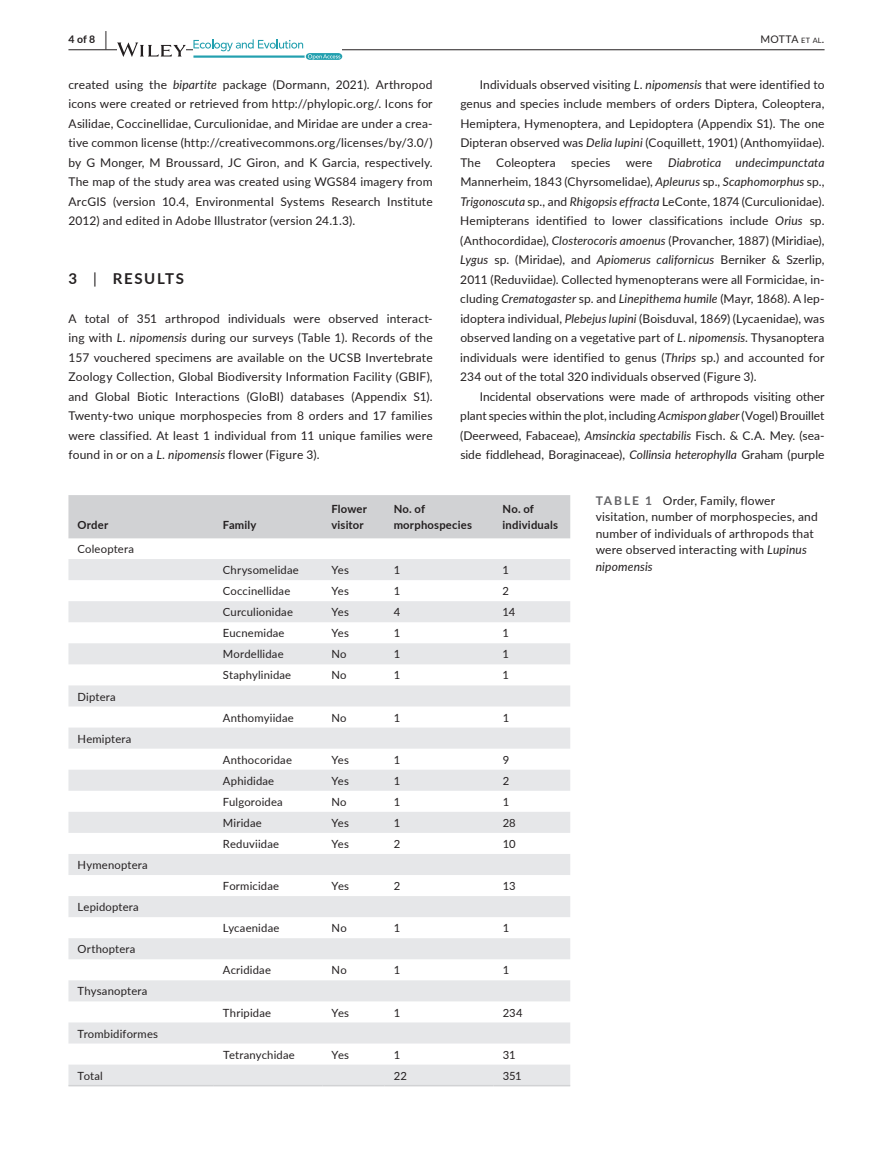
<style>
.page{position:relative;width:893px;height:1174px;background:#fff}
.page>*{position:absolute;margin:0;border:0;box-sizing:border-box;transform-origin:0 0}
.t1{font:700 15px "Lato";letter-spacing:.105em;color:#231f20}
.t2{font:12px/19.5px "Lato";letter-spacing:.01em;color:#231f20;text-align:justify}
.t3{font:11.25px "Lato";letter-spacing:.015em;color:#231f20}
.t4{font:700 11.25px/15.8px "Lato";letter-spacing:.02em;color:#231f20}
.t5{font:10.5px "Lato";letter-spacing:.005em;color:#231f20}
.t6{font:700 10.5px "Lato";color:#231f20}
.s1{font-size:19.5px}
.s2{font-size:7.35px}
.s3{font-style:italic}
.s4{font-weight:400}
.s5{font-weight:700;color:#636366}
</style>
<div class="page">
<hr style="left:68px;top:49px;width:756px;height:1px;background:#231f20">
<svg style="left:117px;top:42px;width:69px;height:15px"></svg>
<svg style="left:193px;top:39px;width:149px;height:21px"></svg>
<div style="left:68px;top:495px;width:502px;height:43px;background:#d1d2d4"></div>
<svg style="left:68px;top:559px;width:502px;height:525px;fill:#eaebed"></svg>
<hr style="left:68px;top:1084px;width:146px;height:2px;background:#d1d2d4">
<hr style="left:214px;top:1084px;width:108px;height:2px;background:#d1d2d4">
<hr style="left:322px;top:1084px;width:63px;height:2px;background:#d1d2d4">
<hr style="left:385px;top:1084px;width:109px;height:2px;background:#d1d2d4">
<hr style="left:494px;top:1084px;width:76px;height:2px;background:#d1d2d4">
<p class="t6" style="left:68px;top:31px;width:40px">4 of 8 <span class="s1">|</span></p>
<p class="t5" style="left:761px;top:31px;width:65px">MOTTA <span class="s2">et al</span>.</p>
<p class="t2" style="left:68px;top:74px;width:366px">created using the <span class="s3">bipartite</span> package (Dormann, 2021). Arthropod icons were created or retrieved from http://phylopic.org/. Icons for Asilidae, Coccinellidae, Curculionidae, and Miridae are under a crea&shy;tive common license (http://creativecommons.org/licenses/by/3.0/) by G Monger, M Broussard, JC Giron, and K Garcia, respectively.<br>The map of the study area was created using WGS84 imagery from ArcGIS (version 10.4, Environmental Systems Research Institute 2012) and edited in Adobe Illustrator (version 24.1.3).</p>
<p class="t2" style="left:460px;top:74px;width:366px;text-indent:20px">Individuals observed visiting <span class="s3">L</span>. <span class="s3">nipomensis</span> that were identified to genus and species include members of orders Diptera, Coleoptera, Hemiptera, Hymenoptera, and Lepidoptera (Appendix S1). The one Dipteran observed was <span class="s3">Delia lupini</span> (Coquillett, 1901) (Anthomyiidae).<br>The</p>
<p class="t2" style="left:460px;top:152px;width:366px;text-indent:208px"><span class="s3">Diabrotica undecimpunctata </span>Mannerheim, 1843 (Chyrsomelidae), <span class="s3">Apleurus</span> sp., <span class="s3">Scaphomorphus</span> sp., <span class="s3">Trigonoscuta</span> sp., and <span class="s3">Rhigopsis effracta</span> LeConte, 1874 (Curculionidae).<br>Hemipterans identified to lower classifications include <span class="s3">Orius</span> sp. (Anthocordidae), <span class="s3">Closterocoris amoenus</span> (Provancher, 1887) (Miridiae), <span class="s3">Lygus</span> sp. (Miridae), and <span class="s3">Apiomerus californicus</span> Berniker &amp; Szerlip, 2011 (Reduviidae). Collected hymenopterans were all Formicidae, in&shy;cluding <span class="s3">Crematogaster</span> sp. and <span class="s3">Linepithema humile</span> (Mayr, 1868). A lep&shy;idoptera individual, <span class="s3">Plebejus lupini</span> (Boisduval, 1869) (Lycaenidae), was observed landing on a vegetative part of <span class="s3">L</span>. <span class="s3">nipomensis</span>. Thysanoptera individuals were identified to genus (<span class="s3">Thrips</span> sp.) and accounted for 234 out of the total 320 individuals observed (Figure 3).</p>
<p class="t2" style="left:460px;top:386px;width:366px;text-indent:20px">Incidental observations were made of arthropods visiting other plant species within the plot, including <span class="s3">Acmispon glaber</span> (Vogel) Brouillet (Deerweed, Fabaceae), <span class="s3">Amsinckia spectabilis</span> Fisch. &amp; C.A. Mey. (sea&shy;side fiddlehead, Boraginaceae), <span class="s3">Collinsia heterophylla</span> Graham (purple</p>
<p class="t2" style="left:496px;top:152px;width:61px">Coleoptera</p>
<p class="t2" style="left:571px;top:152px;width:41px">species</p>
<p class="t2" style="left:626px;top:152px;width:28px">were</p>
<p class="t1" style="left:68px;top:267px;width:117px">3 <span class="s4">|</span> RESULTS</p>
<p class="t2" style="left:68px;top:308px;width:366px">A total of 351 arthropod individuals were observed interact&shy;ing with <span class="s3">L</span>. <span class="s3">nipomensis</span> during our surveys (Table 1). Records of the 157 vouchered specimens are available on the UCSB Invertebrate Zoology Collection, Global Biodiversity Information Facility (GBIF), and Global Biotic Interactions (GloBI) databases (Appendix S1).<br>Twenty-two unique morphospecies from 8 orders and 17 families were classified. At least 1 individual from 11 unique families were found in or on a <span class="s3">L</span>. <span class="s3">nipomensis</span> flower (Figure 3).</p>
<p class="t4" style="left:77px;top:516px;width:32px">Order</p>
<p class="t4" style="left:223px;top:516px;width:35px">Family</p>
<p class="t3" style="left:77px;top:541px;width:58px">Coleoptera</p>
<p class="t4" style="left:331px;top:501px;width:37px">Flower visitor</p>
<p class="t4" style="left:394px;top:501px;width:80px">No. of morphospecies</p>
<p class="t4" style="left:503px;top:501px;width:57px">No. of individuals</p>
<p class="t3" style="left:78px;top:688px;width:40px">Diptera</p>
<p class="t3" style="left:78px;top:730px;width:55px">Hemiptera</p>
<p class="t3" style="left:78px;top:857px;width:72px">Hymenoptera</p>
<p class="t3" style="left:78px;top:899px;width:63px">Lepidoptera</p>
<p class="t3" style="left:78px;top:941px;width:59px">Orthoptera</p>
<p class="t3" style="left:78px;top:983px;width:71px">Thysanoptera</p>
<p class="t3" style="left:78px;top:1025px;width:82px">Trombidiformes</p>
<p class="t3" style="left:223px;top:562px;width:77px">Chrysomelidae</p>
<p class="t3" style="left:331px;top:562px;width:19px">Yes</p>
<p class="t3" style="left:394px;top:562px;width:8px">1</p>
<p class="t3" style="left:503px;top:562px;width:8px">1</p>
<p class="t3" style="left:223px;top:583px;width:69px">Coccinellidae</p>
<p class="t3" style="left:331px;top:583px;width:19px">Yes</p>
<p class="t3" style="left:394px;top:583px;width:8px">1</p>
<p class="t3" style="left:503px;top:583px;width:8px">2</p>
<p class="t3" style="left:223px;top:604px;width:72px">Curculionidae</p>
<p class="t3" style="left:331px;top:604px;width:19px">Yes</p>
<p class="t3" style="left:394px;top:604px;width:8px">4</p>
<p class="t3" style="left:503px;top:604px;width:14px">14</p>
<p class="t3" style="left:223px;top:625px;width:63px">Eucnemidae</p>
<p class="t3" style="left:331px;top:625px;width:19px">Yes</p>
<p class="t3" style="left:394px;top:625px;width:8px">1</p>
<p class="t3" style="left:503px;top:625px;width:8px">1</p>
<p class="t3" style="left:223px;top:646px;width:62px">Mordellidae</p>
<p class="t3" style="left:331px;top:646px;width:17px">No</p>
<p class="t3" style="left:394px;top:646px;width:8px">1</p>
<p class="t3" style="left:503px;top:646px;width:8px">1</p>
<p class="t3" style="left:223px;top:667px;width:70px">Staphylinidae</p>
<p class="t3" style="left:331px;top:667px;width:17px">No</p>
<p class="t3" style="left:394px;top:667px;width:8px">1</p>
<p class="t3" style="left:503px;top:667px;width:8px">1</p>
<p class="t3" style="left:223px;top:709px;width:72px">Anthomyiidae</p>
<p class="t3" style="left:331px;top:709px;width:17px">No</p>
<p class="t3" style="left:394px;top:709px;width:8px">1</p>
<p class="t3" style="left:503px;top:709px;width:8px">1</p>
<p class="t3" style="left:223px;top:751px;width:71px">Anthocoridae</p>
<p class="t3" style="left:331px;top:751px;width:19px">Yes</p>
<p class="t3" style="left:394px;top:751px;width:8px">1</p>
<p class="t3" style="left:503px;top:751px;width:8px">9</p>
<p class="t3" style="left:223px;top:772px;width:53px">Aphididae</p>
<p class="t3" style="left:331px;top:772px;width:19px">Yes</p>
<p class="t3" style="left:394px;top:772px;width:8px">1</p>
<p class="t3" style="left:503px;top:772px;width:8px">2</p>
<p class="t3" style="left:223px;top:793px;width:61px">Fulgoroidea</p>
<p class="t3" style="left:331px;top:793px;width:17px">No</p>
<p class="t3" style="left:394px;top:793px;width:8px">1</p>
<p class="t3" style="left:503px;top:793px;width:8px">1</p>
<p class="t3" style="left:223px;top:814px;width:40px">Miridae</p>
<p class="t3" style="left:331px;top:814px;width:19px">Yes</p>
<p class="t3" style="left:394px;top:814px;width:8px">1</p>
<p class="t3" style="left:503px;top:814px;width:15px">28</p>
<p class="t3" style="left:223px;top:836px;width:58px">Reduviidae</p>
<p class="t3" style="left:331px;top:836px;width:19px">Yes</p>
<p class="t3" style="left:394px;top:836px;width:8px">2</p>
<p class="t3" style="left:503px;top:836px;width:14px">10</p>
<p class="t3" style="left:223px;top:878px;width:58px">Formicidae</p>
<p class="t3" style="left:332px;top:878px;width:19px">Yes</p>
<p class="t3" style="left:394px;top:878px;width:8px">2</p>
<p class="t3" style="left:503px;top:878px;width:14px">13</p>
<p class="t3" style="left:223px;top:920px;width:58px">Lycaenidae</p>
<p class="t3" style="left:332px;top:920px;width:17px">No</p>
<p class="t3" style="left:394px;top:920px;width:8px">1</p>
<p class="t3" style="left:503px;top:920px;width:8px">1</p>
<p class="t3" style="left:223px;top:962px;width:50px">Acrididae</p>
<p class="t3" style="left:332px;top:962px;width:17px">No</p>
<p class="t3" style="left:394px;top:962px;width:8px">1</p>
<p class="t3" style="left:503px;top:962px;width:8px">1</p>
<p class="t3" style="left:223px;top:1004px;width:50px">Thripidae</p>
<p class="t3" style="left:332px;top:1004px;width:19px">Yes</p>
<p class="t3" style="left:394px;top:1004px;width:8px">1</p>
<p class="t3" style="left:503px;top:1004px;width:21px">234</p>
<p class="t3" style="left:223px;top:1046px;width:73px">Tetranychidae</p>
<p class="t3" style="left:332px;top:1046px;width:19px">Yes</p>
<p class="t3" style="left:394px;top:1046px;width:8px">1</p>
<p class="t3" style="left:503px;top:1046px;width:14px">31</p>
<p class="t3" style="left:78px;top:1067px;width:27px">Total</p>
<p class="t3" style="left:394px;top:1067px;width:15px">22</p>
<p class="t3" style="left:503px;top:1067px;width:21px">351</p>
<p class="t2" style="left:596px;top:491px;width:224px;line-height:16.5px;text-align:left"><span class="s5">TABLE 1</span> Order, Family, flower visitation, number of morphospecies, and number of individuals of arthropods that were observed interacting with <span class="s3">Lupinus nipomensis</span></p>
</div>
